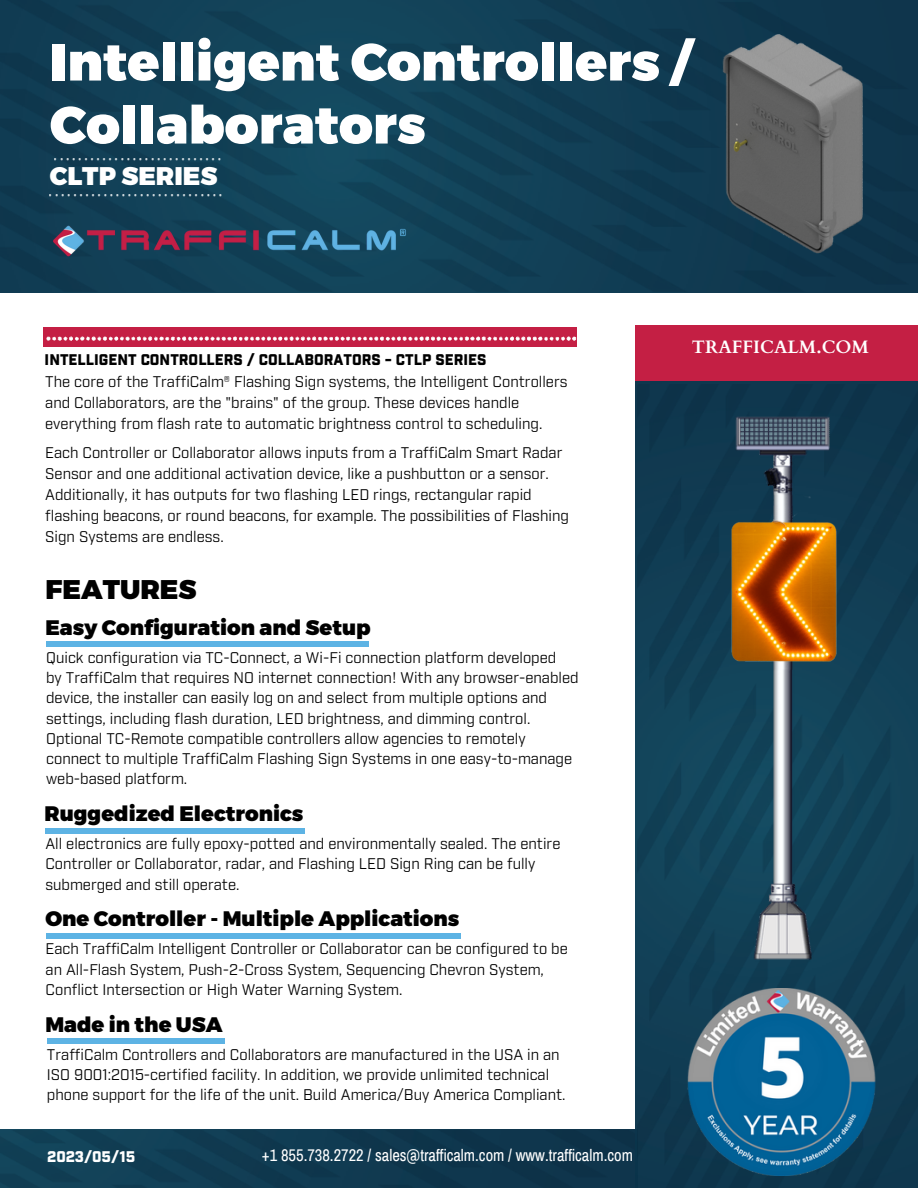
<style>
.page{position:relative;width:918px;height:1188px;background:#fff}
.page>*{position:absolute;margin:0;border:0;box-sizing:border-box;transform-origin:0 0}
.t1{font:900 52.5px/63px "Montserrat";color:#fff}
.t2{font:900 27px "Montserrat";color:#000}
.t3{font:300 25.5px/36px "Open Sans";color:#fff}
.t4{font:900 25.5px "Montserrat";color:#fff}
.t5{font:900 21px "Montserrat";color:#000}
.t6{font:700 18px "Cardo";color:#fff}
.t7{font:16.5px "Archivo Narrow";color:#fff}
.t8{font:15px/20.2px "Industry";color:#000}
.t9{font:900 15px "Industry";color:#000}
.t10{font:900 15px "Industry";color:#fff}
</style>
<div class="page">
<img style="left:0;top:1129px;width:636px;height:2px">
<img style="left:0;top:1131px;width:636px;height:57px">
<img style="left:638px;top:385px;width:280px;height:803px">
<img style="left:678px;top:988px;width:205px;height:187px">
<div style="left:636px;top:325px;width:282px;height:56px;background:#c41f44"></div>
<div style="left:43px;top:327px;width:533px;height:20px;background:#c41f44"></div>
<svg style="left:46px;top:336px;width:530px;height:5px"></svg>
<img style="left:731px;top:403px;width:105px;height:569px">
<div style="left:46px;top:642px;width:323px;height:5px;background:#5db3e4"></div>
<div style="left:45px;top:828px;width:259px;height:5px;background:#5db3e4"></div>
<div style="left:46px;top:933px;width:414px;height:6px;background:#5db3e4"></div>
<div style="left:47px;top:1039px;width:178px;height:5px;background:#5db3e4"></div>
<img style="left:731px;top:521px;width:105px;height:141px">
<img style="left:0;top:0;width:918px;height:292px">
<img style="left:50px;top:225px;width:357px;height:32px">
<img style="left:665px;top:29px;width:231px;height:230px">
<p class="t1" style="left:50px;top:28px;width:642px">Intelligent Controllers /<br>Collaborators</p>
<h3 class="t3" style="left:48px;top:132px;width:177px">............................ .............................</h3>
<p class="t4" style="left:50px;top:159px;width:169px">CLTP SERIES</p>
<p class="t9" style="left:45px;top:353px;width:443px">INTELLIGENT CONTROLLERS / COLLABORATORS - CTLP SERIES</p>
<p class="t8" style="left:45px;top:372px;width:524px;line-height:21px">The core of the TraffiCalm® Flashing Sign systems, the Intelligent Controllers and Collaborators, are the "brains" of the group. These devices handle everything from flash rate to automatic brightness control to scheduling.</p>
<p class="t8" style="left:45px;top:443px;width:525px;line-height:21px">Each Controller or Collaborator allows inputs from a TraffiCalm Smart Radar Sensor and one additional activation device, like a pushbutton or a sensor.<br>Additionally, it has outputs for two flashing LED rings, rectangular rapid flashing beacons, or round beacons, for example. The possibilities of Flashing Sign Systems are endless.</p>
<p class="t2" style="left:45px;top:572px;width:153px">FEATURES</p>
<p class="t5" style="left:45px;top:614px;width:327px">Easy Configuration and Setup</p>
<p class="t8" style="left:46px;top:648px;width:512px">Quick configuration via TC-Connect, a Wi-Fi connection platform developed</p>
<p class="t8" style="left:46px;top:669px;width:534px">by TraffiCalm that requires NO internet connection! With any browser-enabled device, the installer can easily log on and select from multiple options and settings, including flash duration, LED brightness, and dimming control.<br>Optional TC-Remote compatible controllers allow agencies to remotely connect to multiple TraffiCalm Flashing Sign Systems in one easy-to-manage web-based platform.</p>
<p class="t5" style="left:45px;top:800px;width:260px">Ruggedized Electronics</p>
<p class="t8" style="left:45px;top:835px;width:517px">All electronics are fully epoxy-potted and environmentally sealed. The entire<br>Controller or Collaborator, radar, and Flashing LED Sign Ring can be fully submerged and still operate.</p>
<p class="t5" style="left:45px;top:905px;width:415px">One Controller - Multiple Applications</p>
<p class="t8" style="left:46px;top:940px;width:524px">Each TraffiCalm Intelligent Controller or Collaborator can be configured to be an All-Flash System, Push-2-Cross System, Sequencing Chevron System,<br>Conflict Intersection or High Water Warning System.</p>
<p class="t5" style="left:45px;top:1011px;width:179px">Made in the USA</p>
<p class="t8" style="left:47px;top:1045px;width:520px">TraffiCalm Controllers and Collaborators are manufactured in the USA in an<br>ISO 9001:2015-certified facility. In addition, we provide unlimited technical phone support for the life of the unit. Build America/Buy America Compliant.</p>
<p class="t10" style="left:47px;top:1150px;width:90px">2023/05/15</p>
<p class="t7" style="left:262px;top:1146px;width:373px">+1 855.738.2722 / sales@trafficalm.com / www.trafficalm.com</p>
<p class="t6" style="left:692px;top:335px;width:179px">TRAFFICALM.COM</p>
</div>
